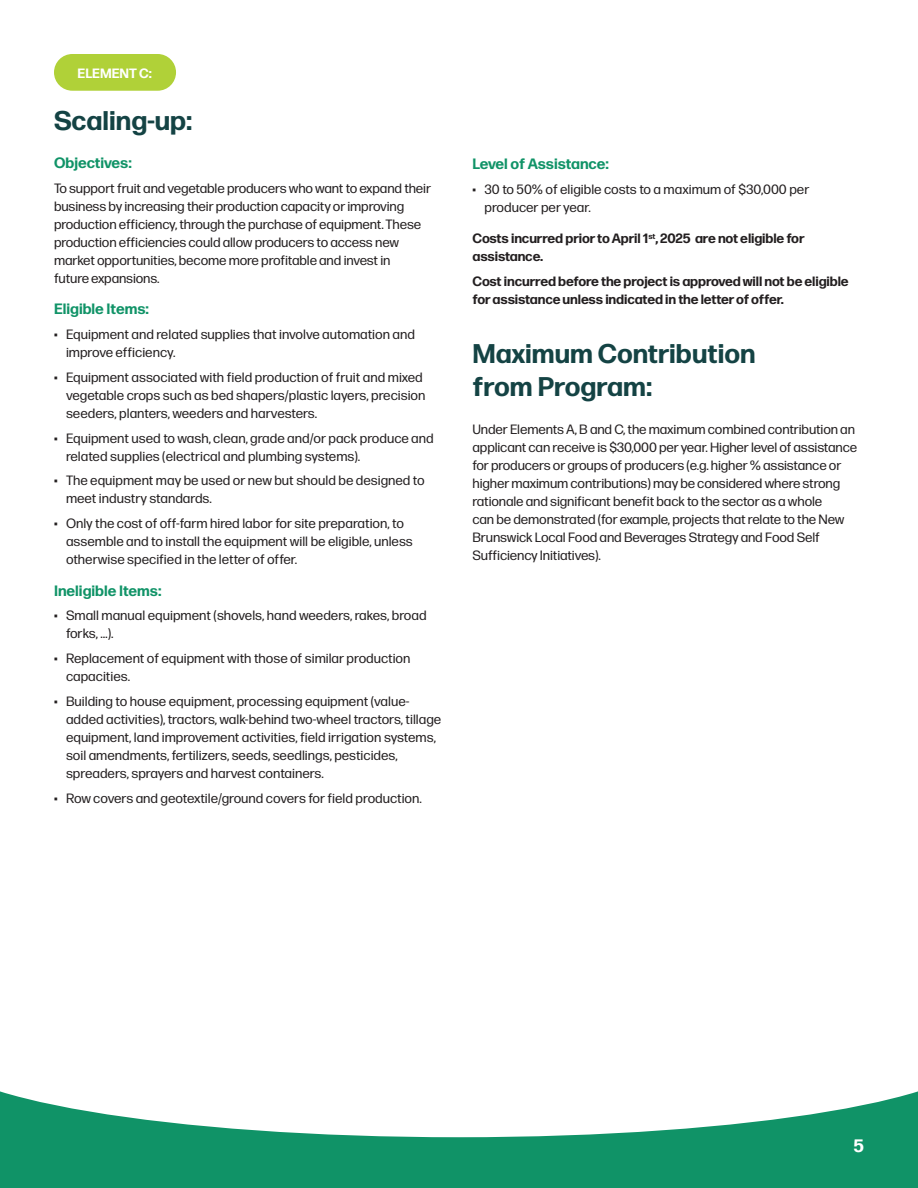
<style>
.page{position:relative;width:918px;height:1188px;background:#fff}
.page>*{position:absolute;margin:0;border:0;box-sizing:border-box;transform-origin:0 0}
.H2_-_Dark_Green{font:700 27px/32.4px "Forma DJR Micro";color:#144344}
.t1{font:700 18px "Forma DJR Micro";color:#fff}
.t2{font:700 15px "Forma DJR Micro";color:#109367}
.Body_Copy{font:13.5px/18px "Forma DJR Micro";letter-spacing:-.01em;color:#231f20}
.Body_Copy-2{font:700 13.5px/18px "Forma DJR Micro";letter-spacing:-.01em;color:#231f20}
.t3{font:700 13.5px "Forma DJR Micro";color:#fff}
</style>
<div class="page">
<div style="left:0;top:1077px;width:918px;height:111px;background:#109367"></div>
<svg style="left:0;top:1077px;width:918px;height:60px;fill:#fff"></svg>
<div style="left:54px;top:54px;width:122px;height:37px;background:#b0d138;border-radius:18px"></div>
<p class="t3" style="left:78px;top:62px;width:76px">ELEMENT C:</p>
<p class="H2_-_Dark_Green" style="left:54px;top:102px;width:140px">Scaling-up:</p>
<h5 class="t2" style="left:54px;top:151px;width:79px">Objectives:</h5>
<p class="Body_Copy" style="left:54px;top:178px;width:379px">To support fruit and vegetable producers who want to expand their business by increasing their production capacity or improving production efficiency, through the purchase of equipment. These production efficiencies could allow producers to access new market opportunities, become more profitable and invest in<br>future expansions.</p>
<h5 class="t2" style="left:54px;top:298px;width:97px">Eligible Items:</h5>
<p class="Body_Copy" style="left:66px;top:324px;width:350px;text-indent:-12px">• Equipment and related supplies that involve automation and improve efficiency.</p>
<p class="Body_Copy" style="left:66px;top:367px;width:361px;text-indent:-12px">• Equipment associated with field production of fruit and mixed vegetable crops such as bed shapers/plastic layers, precision seeders, planters, weeders and harvesters.</p>
<p class="Body_Copy" style="left:66px;top:428px;width:369px;text-indent:-12px">• Equipment used to wash, clean, grade and/or pack produce and related supplies (electrical and plumbing systems).</p>
<p class="Body_Copy" style="left:66px;top:471px;width:360px;text-indent:-12px">• The equipment may be used or new but should be designed to meet industry standards.</p>
<p class="Body_Copy" style="left:66px;top:513px;width:348px;text-indent:-12px">• Only the cost of off-farm hired labor for site preparation, to assemble and to install the equipment will be eligible, unless otherwise specified in the letter of offer.</p>
<h5 class="t2" style="left:54px;top:579px;width:109px">Ineligible Items:</h5>
<p class="Body_Copy" style="left:66px;top:606px;width:362px;text-indent:-12px">• Small manual equipment (shovels, hand weeders, rakes, broad forks, …).</p>
<p class="Body_Copy" style="left:66px;top:648px;width:346px;text-indent:-12px">• Replacement of equipment with those of similar production capacities.</p>
<p class="Body_Copy" style="left:66px;top:691px;width:377px;text-indent:-12px">• Building to house equipment, processing equipment (value&shy;added activities), tractors, walk-behind two-wheel tractors, tillage equipment, land improvement activities, field irrigation systems, soil amendments, fertilizers, seeds, seedlings, pesticides, spreaders, sprayers and harvest containers.</p>
<p class="Body_Copy" style="left:54px;top:788px;width:369px">• Row covers and geotextile/ground covers for field production.</p>
<h5 class="t2" style="left:472px;top:152px;width:138px">Level of Assistance:</h5>
<p class="Body_Copy" style="left:484px;top:179px;width:326px;text-indent:-12px">• 30 to 50% of eligible costs to a maximum of $30,000 per producer per year.</p>
<p class="Body_Copy-2" style="left:472px;top:228px;width:334px">Costs incurred prior to April 1<sup>st</sup>, 2025 are not eligible for assistance.</p>
<p class="Body_Copy-2" style="left:472px;top:271px;width:378px">Cost incurred before the project is approved will not be eligible for assistance unless indicated in the letter of offer.</p>
<p class="H2_-_Dark_Green" style="left:472px;top:335px;width:285px">Maximum Contribution from Program:</p>
<p class="Body_Copy" style="left:472px;top:419px;width:386px">Under Elements A, B and C, the maximum combined contribution an applicant can receive is $30,000 per year. Higher level of assistance for producers or groups of producers (e.g. higher % assistance or higher maximum contributions) may be considered where strong rationale and significant benefit back to the sector as a whole<br>can be demonstrated (for example, projects that relate to the New Brunswick Local Food and Beverages Strategy and Food Self Sufficiency Initiatives).</p>
<h2 class="t1" style="left:854px;top:1132px;width:12px">5</h2>
</div>
